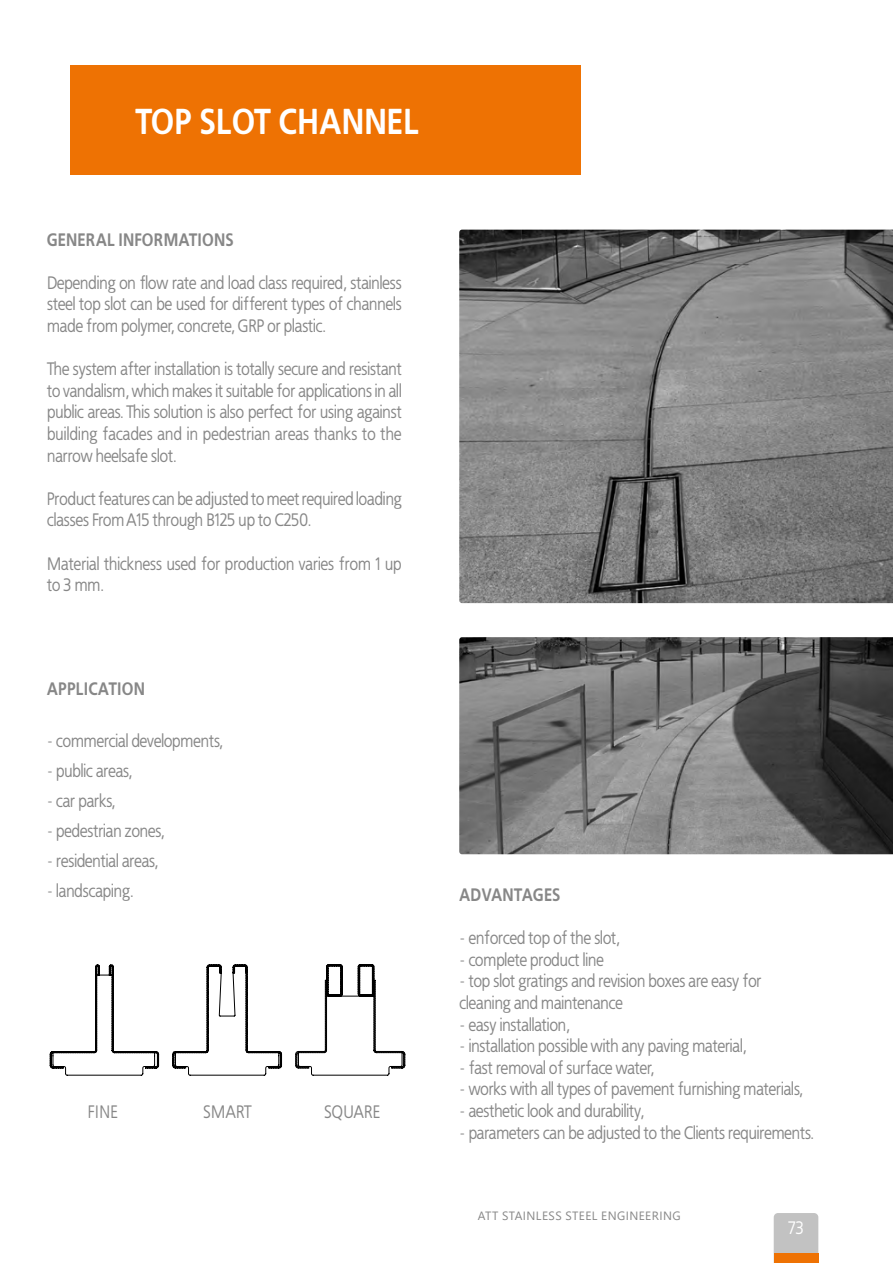
<style>
.page{position:relative;width:893px;height:1263px;background:#fff}
.page>*{position:absolute;margin:0;border:0;box-sizing:border-box;transform-origin:0 0}
.t1{font:700 36px "EFN Bureau";color:#fff}
.t2{font:18px/21.6px "EFN Bureau";letter-spacing:-.025em;color:#878787}
.t3{font:700 18px "EFN Bureau";color:#878787}
.t4{font:18px "EFN Bureau";color:#fff}
.t5{font:12px "Segoe UI";letter-spacing:.035em;color:#878787}
</style>
<div class="page">
<div style="left:774px;top:1213px;width:44px;height:41px;background:#c2c2c2"></div>
<div style="left:774px;top:1254px;width:44px;height:9px;background:#ee7203"></div>
<div style="left:70px;top:65px;width:510px;height:109px;background:#ee7203"></div>
<img style="left:459px;top:230px;width:434px;height:373px">
<img style="left:459px;top:637px;width:434px;height:217px">
<svg style="left:50px;top:964px;width:355px;height:112px"></svg>
<h1 class="t1" style="left:135px;top:94px;width:285px">TOP SLOT CHANNEL</h1>
<p class="t3" style="left:47px;top:225px;width:189px">GENERAL INFORMATIONS</p>
<p class="t2" style="left:47px;top:271px;width:357px;text-align:justify">Depending on flow rate and load class required, stainless steel top slot can be used for different types of channels made from polymer, concrete, GRP or plastic.</p>
<p class="t2" style="left:47px;top:358px;width:357px;text-align:justify">The system after installation is totally secure and resistant to vandalism, which makes it suitable for applications in all public areas. This solution is also perfect for using against building facades and in pedestrian areas thanks to the narrow heelsafe slot.</p>
<p class="t2" style="left:47px;top:487px;width:357px">Product features can be adjusted to meet required loading classes From A15 through B125 up to C250.</p>
<p class="t2" style="left:47px;top:552px;width:356px">Material thickness used for production varies from 1 up to 3 mm.</p>
<p class="t3" style="left:47px;top:675px;width:100px">APPLICATION</p>
<p class="t2" style="left:47px;top:729px;width:178px">- commercial developments,</p>
<p class="t2" style="left:47px;top:759px;width:88px">- public areas,</p>
<p class="t2" style="left:47px;top:789px;width:71px">- car parks,</p>
<p class="t2" style="left:47px;top:819px;width:120px">- pedestrian zones,</p>
<p class="t2" style="left:47px;top:849px;width:113px">- residential areas,</p>
<p class="t2" style="left:47px;top:879px;width:89px">- landscaping.</p>
<p class="t2" style="left:88px;top:1100px;width:32px">FINE</p>
<p class="t2" style="left:203px;top:1100px;width:50px">SMART</p>
<p class="t2" style="left:324px;top:1100px;width:58px">SQUARE</p>
<p class="t3" style="left:459px;top:881px;width:103px">ADVANTAGES</p>
<p class="t2" style="left:459px;top:927px;width:163px">- enforced top of the slot,</p>
<p class="t2" style="left:459px;top:948px;width:146px">- complete product line</p>
<p class="t2" style="left:459px;top:970px;width:304px">- top slot gratings and revision boxes are easy for cleaning and maintenance</p>
<p class="t2" style="left:459px;top:1013px;width:113px">- easy installation,</p>
<p class="t2" style="left:459px;top:1035px;width:289px">- installation possible with any paving material,</p>
<p class="t2" style="left:459px;top:1056px;width:197px">- fast removal of surface water,</p>
<p class="t2" style="left:459px;top:1078px;width:346px">- works with all types of pavement furnishing materials,</p>
<p class="t2" style="left:459px;top:1099px;width:187px">- aesthetic look and durability,</p>
<p class="t2" style="left:459px;top:1121px;width:357px">- parameters can be adjusted to the Clients requirements.</p>
<p class="t5" style="left:478px;top:1204px;width:204px">ATT STAINLESS STEEL ENGINEERING</p>
<p class="t4" style="left:788px;top:1215px;width:17px">73</p>
</div>
